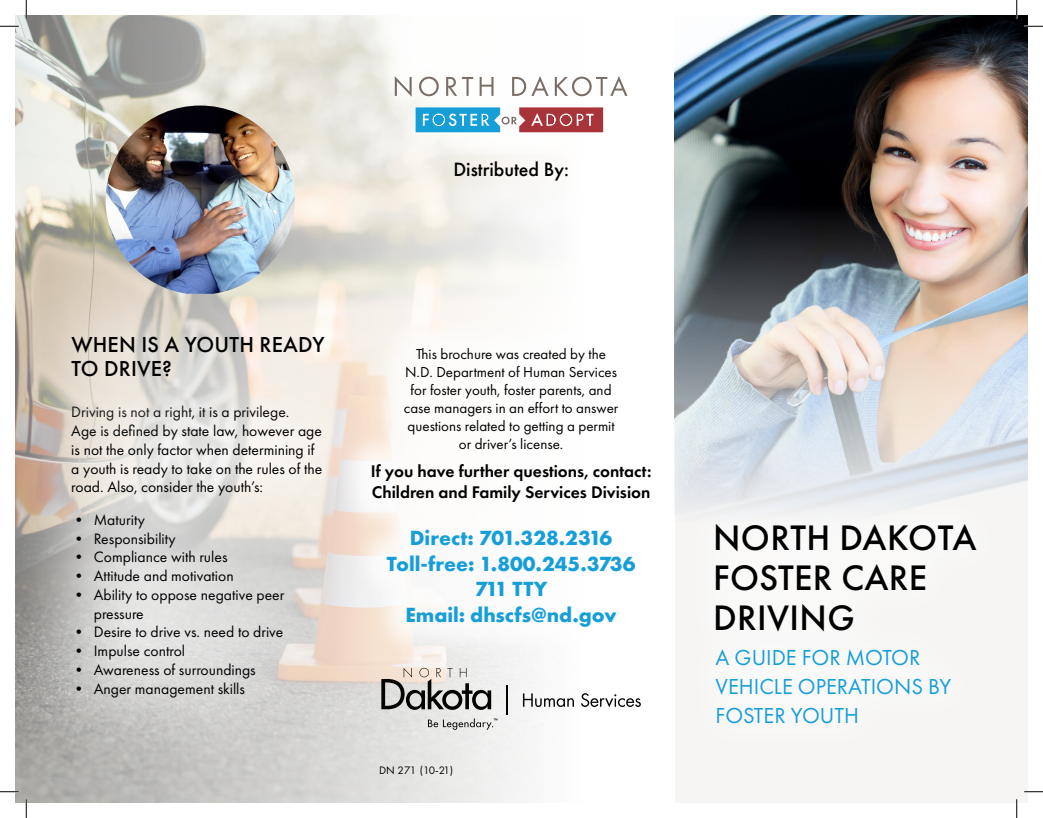
<style>
.page{position:relative;width:1043px;height:818px;background:#fff}
.page>*{position:absolute;margin:0;border:0;box-sizing:border-box;transform-origin:0 0}
.t1{font:500 36.75px "Futura PT";letter-spacing:.01em;color:#000}
.t2{font:22.5px/29.1px "Futura PT";color:#169ed9}
.t3{font:500 22.5px/23.8px "Futura PT";letter-spacing:.01em;color:#000}
.t4{font:700 21.25px "Futura PT";color:#169ed9}
.t5{font:500 20px "Futura PT";color:#000}
.t6{font:600 17.5px "Futura PT";color:#000}
.t7{font:15.62px/18.8px "Futura PT";color:#000}
.t8{font:15px/18px "Futura PT";color:#000;text-align:center}
.t9{font:11.25px "Futura PT";letter-spacing:-.055em;color:#000}
</style>
<div class="page">
<img style="left:15px;top:15px;width:613px;height:787px">
<div style="left:674px;top:15px;width:354px;height:787px;background:#f6f5f5"></div>
<img style="left:674px;top:16px;width:354px;height:472px">
<hr style="left:506px;top:685px;width:1px;height:30px;background:#040503">
<svg style="left:523px;top:693px;width:51px;height:14px"></svg>
<svg style="left:581px;top:693px;width:60px;height:14px"></svg>
<svg style="left:397px;top:668px;width:94px;height:41px;background:#aeaba7"></svg>
<svg style="left:428px;top:718px;width:69px;height:11px"></svg>
<svg style="left:415px;top:107px;width:188px;height:25px;background:#8289a1"></svg>
<svg style="left:395px;top:76px;width:16px;height:21px"></svg>
<svg style="left:419px;top:77px;width:20px;height:19px"></svg>
<svg style="left:446px;top:77px;width:27px;height:19px"></svg>
<svg style="left:479px;top:77px;width:14px;height:19px"></svg>
<svg style="left:512px;top:76px;width:36px;height:20px"></svg>
<svg style="left:555px;top:76px;width:72px;height:20px"></svg>
<div style="left:334px;top:310px;width:354px;height:353px;background:#fff"></div>
<div style="left:15px;top:329px;width:382px;height:445px;background:#fff;opacity:.75"></div>
<div style="left:15px;top:258px;width:382px;height:197px;background:#fff;opacity:.75"></div>
<img style="left:106px;top:105px;width:189px;height:189px">
<svg style="left:0;top:25px;width:19px;height:2px"></svg>
<svg style="left:1024px;top:25px;width:18px;height:2px"></svg>
<svg style="left:0;top:790px;width:19px;height:2px"></svg>
<svg style="left:1024px;top:791px;width:18px;height:1px"></svg>
<svg style="left:25px;top:0;width:2px;height:19px"></svg>
<svg style="left:25px;top:799px;width:2px;height:19px"></svg>
<svg style="left:1015px;top:0;width:2px;height:19px"></svg>
<svg style="left:1015px;top:799px;width:2px;height:19px"></svg>
<p class="t5" style="left:453px;top:157px;width:117px">Distributed By:</p>
<p class="t3" style="left:71px;top:333px;width:255px">WHEN IS A YOUTH READY<br>TO DRIVE?</p>
<p class="t7" style="left:71px;top:402px;width:252px">Driving is not a right, it is a privilege.<br>Age is defined by state law, however age is not the only factor when determining if a youth is ready to take on the rules of the road. Also, consider the youth’s:</p>
<p class="t7" style="left:71px;top:510px;width:75px">• Maturity</p>
<p class="t7" style="left:71px;top:529px;width:106px">• Responsibility</p>
<p class="t7" style="left:71px;top:547px;width:158px">• Compliance with rules</p>
<p class="t7" style="left:71px;top:566px;width:164px">• Attitude and motivation</p>
<p class="t7" style="left:94px;top:585px;width:192px;text-indent:-22px">• Ability to oppose negative peer pressure</p>
<p class="t7" style="left:71px;top:622px;width:214px">• Desire to drive vs. need to drive</p>
<p class="t7" style="left:71px;top:641px;width:115px">• Impulse control</p>
<p class="t7" style="left:71px;top:660px;width:186px">• Awareness of surroundings</p>
<p class="t7" style="left:71px;top:679px;width:175px">• Anger management skills</p>
<p class="t8" style="left:404px;top:345px;width:216px">This brochure was created by the N.D. Department of Human Services for foster youth, foster parents, and case managers in an effort to answer questions related to getting a permit or driver’s license.</p>
<p class="t6" style="left:371px;top:460px;width:282px">If you have further questions, contact:</p>
<p class="t6" style="left:372px;top:481px;width:280px">Children and Family Services Division</p>
<p class="t4" style="left:410px;top:524px;width:204px">Direct: 701.328.2316</p>
<p class="t4" style="left:387px;top:550px;width:250px">Toll-free: 1.800.245.3736</p>
<p class="t4" style="left:475px;top:575px;width:74px">711 TTY</p>
<p class="t4" style="left:405px;top:601px;width:213px">Email: dhscfs@nd.gov</p>
<p class="t9" style="left:379px;top:763px;width:75px">DN 271 (10-21)</p>
<p class="t1" style="left:713px;top:515px;width:265px">NORTH DAKOTA</p>
<p class="t1" style="left:713px;top:555px;width:215px">FOSTER CARE</p>
<p class="t1" style="left:713px;top:595px;width:143px">DRIVING</p>
<p class="t2" style="left:715px;top:642px;width:237px">A GUIDE FOR MOTOR<br>VEHICLE OPERATIONS BY<br>FOSTER YOUTH</p>
</div>
